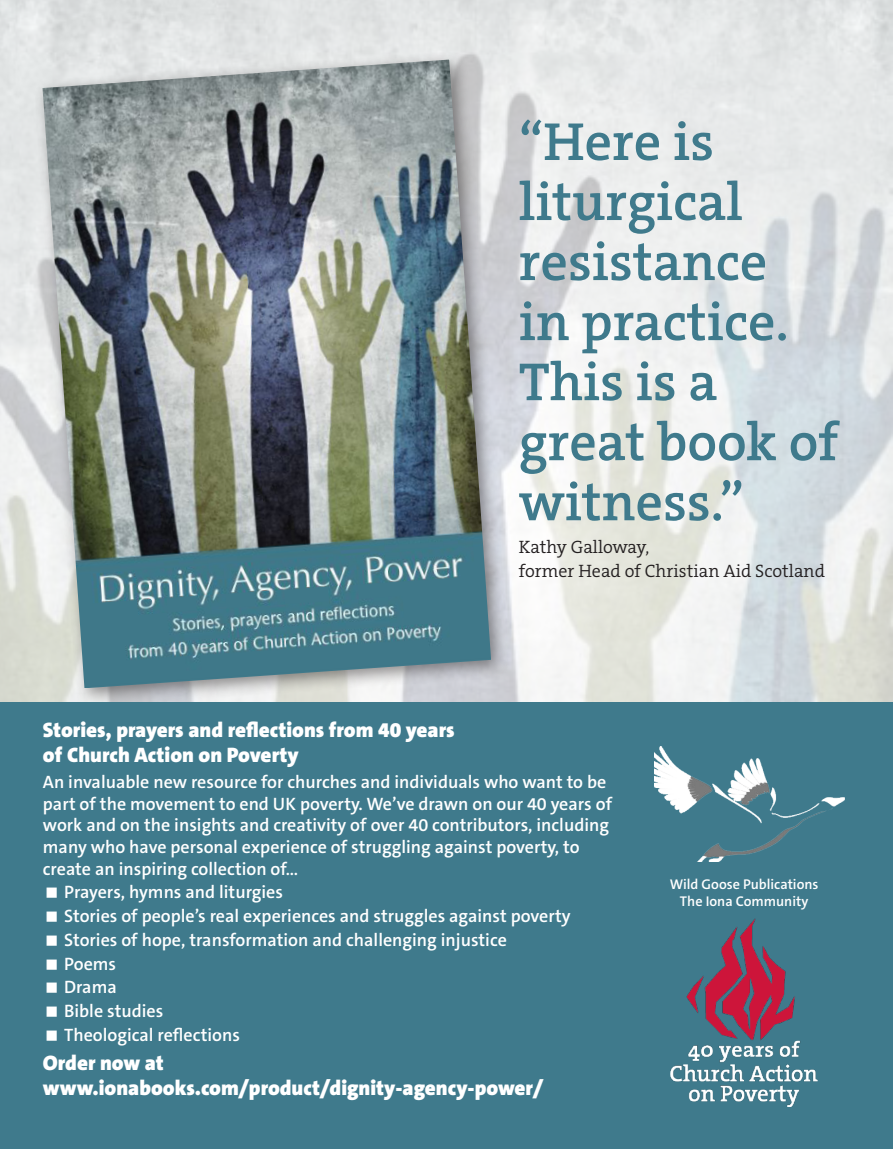
<style>
.page{position:relative;width:893px;height:1149px;background:#fff}
.page>*{position:absolute;margin:0;border:0;box-sizing:border-box;transform-origin:0 0}
.Pull_quote{font:600 54px/60px "The Serif C5";color:#3f7a8c}
.Subhead_sans{font:900 21px/25.2px "The Sans C5";color:#fff}
.Body_text_sans_first{font:900 21px/25.2px "The Sans C5";color:#fff}
.Body_text_sans_first-2{font:600 18px/21.6px "The Sans C5";color:#fff}
.Quote_source{font:300 18px/24px "The Serif C5";color:#231f20}
.Body_text_sans_first-3{font:600 14.1px "The Sans C5";color:#fff}
</style>
<div class="page">
<img style="left:0;top:0;width:893px;height:702px">
<div style="left:34px;top:51px;width:476px;height:656px;background:#231f20;opacity:.5"></div>
<img style="left:43px;top:60px;width:448px;height:628px">
<div style="left:0;top:702px;width:893px;height:446px;background:#3f7a8c"></div>
<img style="left:671px;top:918px;width:147px;height:188px">
<img style="left:655px;top:746px;width:189px;height:114px">
<p class="Pull_quote" style="left:519px;top:112px;width:321px">“Here is liturgical resistance<br>in practice.<br>This is a great book of witness.”</p>
<p class="Quote_source" style="left:519px;top:534px;width:308px">Kathy Galloway,<br>former Head of Christian Aid Scotland</p>
<p class="Subhead_sans" style="left:43px;top:717px;width:413px">Stories, prayers and reflections from 40 years of Church Action on Poverty</p>
<p class="Body_text_sans_first-2" style="left:43px;top:771px;width:571px">An invaluable new resource for churches and individuals who want to be part of the movement to end UK poverty. We’ve drawn on our 40 years of work and on the insights and creativity of over 40 contributors, including many who have personal experience of struggling against poverty, to create an inspiring collection of...</p>
<p class="Body_text_sans_first-2" style="left:64px;top:881px;width:220px">Prayers, hymns and liturgies</p>
<p class="Body_text_sans_first-2" style="left:64px;top:904px;width:508px">Stories of people’s real experiences and struggles against poverty</p>
<p class="Body_text_sans_first-2" style="left:64px;top:928px;width:444px">Stories of hope, transformation and challenging injustice</p>
<p class="Body_text_sans_first-2" style="left:64px;top:952px;width:54px">Poems</p>
<p class="Body_text_sans_first-2" style="left:64px;top:976px;width:54px">Drama</p>
<p class="Body_text_sans_first-2" style="left:64px;top:999px;width:101px">Bible studies</p>
<p class="Body_text_sans_first-2" style="left:64px;top:1023px;width:177px">Theological reflections</p>
<p class="Body_text_sans_first" style="left:43px;top:1050px;width:502px">Order now at www.ionabooks.com/product/dignity-agency-power/</p>
<p class="Body_text_sans_first-3" style="left:670px;top:874px;width:150px">Wild Goose Publications</p>
<p class="Body_text_sans_first-3" style="left:680px;top:891px;width:130px">The Iona Community</p>
</div>
